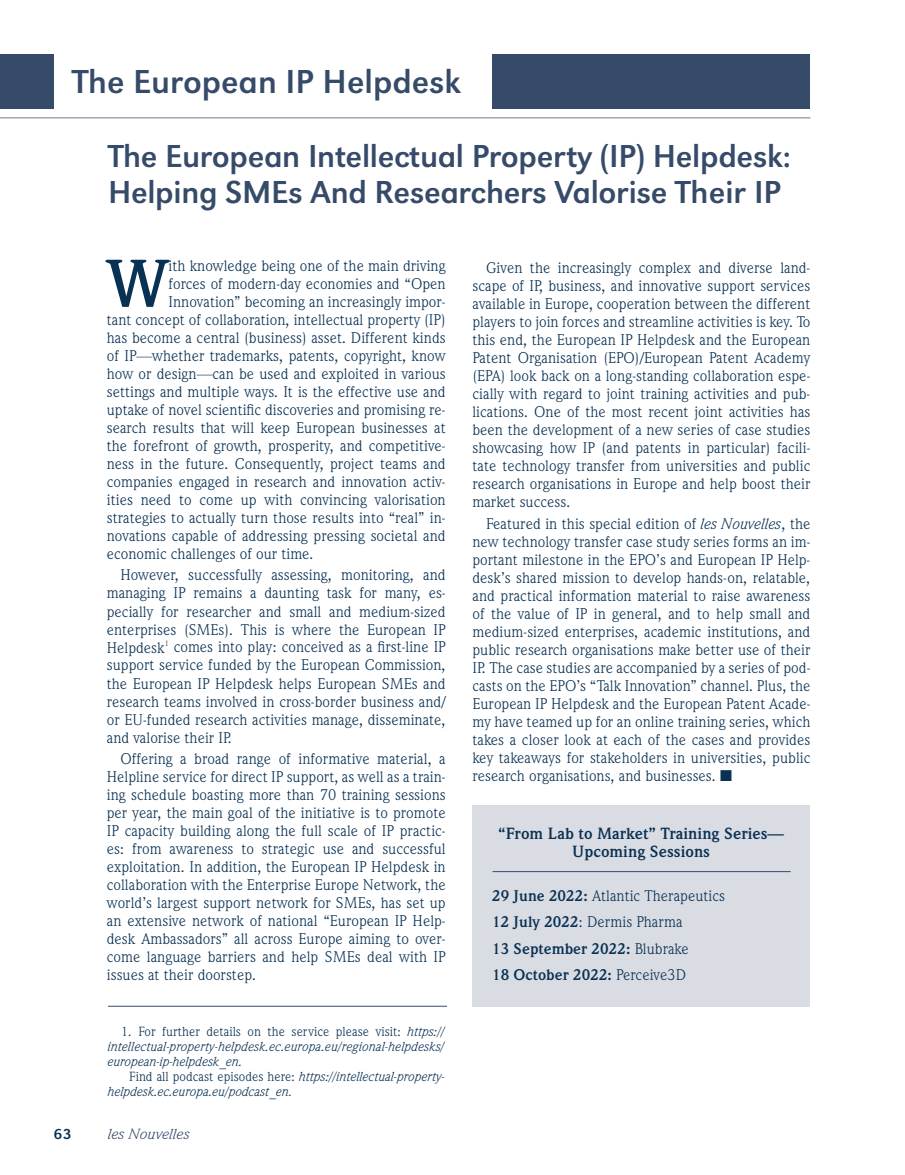
<style>
.page{position:relative;width:905px;height:1175px;background:#fff}
.page>*{position:absolute;margin:0;border:0;box-sizing:border-box;transform-origin:0 0}
.t1{font:700 68.25px "Weidemann IT Cby BT";color:#093153}
.t2{font:34.5px "URW Grotesk T";color:#364a69}
.t3{font:33px/36px "URW Grotesk T";letter-spacing:-.01em;color:#364a69}
.t4{font:700 16.5px/18px "Weidemann IT Cby BT";color:#093153;text-align:center}
.t5{font:15.75px/18px "Weidemann IT Cby BT";color:#093153;text-align:justify}
.t6{font:700 15.75px/26.1px "Weidemann IT Cby BT";color:#093153}
.t7{font:italic 15px "Weidemann IT Cby BT";color:#364a69;scale:1.08 1}
.t8{font:15px "URW Grotesk T";color:#093153;scale:1.08 1}
.t9{font:italic 13.5px/15px "Weidemann IT Cby BT";color:#093153;text-align:justify}
.s1{font-style:normal}
.s2{font-style:italic}
.s3{font-weight:400}
</style>
<div class="page">
<hr style="left:0;top:117px;width:810px;height:1px;background:#a1a4b6">
<div style="left:0;top:54px;width:54px;height:54px;background:#364a69"></div>
<div style="left:492px;top:54px;width:318px;height:54px;background:#364a69"></div>
<hr style="left:108px;top:1005px;width:339px;height:1px;background:#364a69">
<div style="left:472px;top:805px;width:337px;height:201px;background:#dadce3"></div>
<hr style="left:492px;top:871px;width:298px;height:1px;background:#364a69">
<h2 class="t2" style="left:72px;top:62px;width:391px">The European IP Helpdesk</h2>
<h3 class="t3" style="left:108px;top:138px;width:684px">The European Intellectual Property (IP) Helpdesk:<br>Helping SMEs And Researchers Valorise Their IP</h3>
<h1 class="t1" style="left:107px;top:240px;width:63px">W</h1>
<p class="t5" style="left:168px;top:256px;width:279px">ith knowledge being one of the main driving</p>
<p class="t5" style="left:168px;top:274px;width:279px">forces of modern-day economies and “Open</p>
<p class="t5" style="left:168px;top:292px;width:279px">Innovation” becoming an increasingly impor-</p>
<p class="t5" style="left:107px;top:310px;width:340px">tant concept of collaboration, intellectual property (IP)</p>
<p class="t5" style="left:107px;top:328px;width:340px">has become a central (business) asset. Different kinds</p>
<p class="t5" style="left:107px;top:346px;width:340px">of IP—whether trademarks, patents, copyright, know</p>
<p class="t5" style="left:107px;top:364px;width:340px">how or design—can be used and exploited in various</p>
<p class="t5" style="left:107px;top:382px;width:340px">settings and multiple ways. It is the effective use and</p>
<p class="t5" style="left:107px;top:400px;width:340px">uptake of novel scientific discoveries and promising re-</p>
<p class="t5" style="left:107px;top:418px;width:340px">search results that will keep European businesses at</p>
<p class="t5" style="left:107px;top:436px;width:340px">the forefront of growth, prosperity, and competitive-</p>
<p class="t5" style="left:107px;top:454px;width:340px">ness in the future. Consequently, project teams and</p>
<p class="t5" style="left:107px;top:472px;width:340px">companies engaged in research and innovation activ-</p>
<p class="t5" style="left:107px;top:490px;width:340px">ities need to come up with convincing valorisation</p>
<p class="t5" style="left:107px;top:508px;width:340px">strategies to actually turn those results into “real” in-</p>
<p class="t5" style="left:107px;top:526px;width:340px">novations capable of addressing pressing societal and</p>
<p class="t5" style="left:107px;top:544px;width:208px">economic challenges of our time.</p>
<p class="t5" style="left:107px;top:566px;width:340px;text-indent:13px">However, successfully assessing, monitoring, and managing IP remains a daunting task for many, es&shy;pecially for researcher and small and medium-sized enterprises (SMEs). This is where the European IP Helpdesk<sup>1</sup> comes into play: conceived as a first-line IP support service funded by the European Commission, the European IP Helpdesk helps European SMEs and research teams involved in cross-border business and/ or EU-funded research activities manage, disseminate, and valorise their IP.</p>
<p class="t5" style="left:107px;top:749px;width:340px;text-indent:13px">Offering a broad range of informative material, a Helpline service for direct IP support, as well as a train&shy;ing schedule boasting more than 70 training sessions per year, the main goal of the initiative is to promote IP capacity building along the full scale of IP practic&shy;es: from awareness to strategic use and successful exploitation. In addition, the European IP Helpdesk in collaboration with the Enterprise Europe Network, the world’s largest support network for SMEs, has set up an extensive network of national “European IP Help&shy;desk Ambassadors” all across Europe aiming to over&shy;come language barriers and help SMEs deal with IP issues at their doorstep.</p>
<p class="t9" style="left:108px;top:1023px;width:338px;text-indent:14px"><span class="s1">1. For further details on the service please visit:</span> https:// intellectual-property-helpdesk.ec.europa.eu/regional-helpdesks/ european-ip-helpdesk_en.</p>
<p class="t9" style="left:108px;top:1068px;width:338px;text-indent:22px"><span class="s1">Find all podcast episodes here:</span> https://intellectual-property&shy;helpdesk.ec.europa.eu/podcast_en.</p>
<p class="t8" style="left:54px;top:1125px;width:18px">63</p>
<p class="t7" style="left:108px;top:1125px;width:77px">les Nouvelles</p>
<p class="t5" style="left:472px;top:258px;width:339px;text-indent:13px">Given the increasingly complex and diverse land&shy;scape of IP, business, and innovative support services available in Europe, cooperation between the different players to join forces and streamline activities is key. To this end, the European IP Helpdesk and the European Patent Organisation (EPO)/European Patent Academy (EPA) look back on a long-standing collaboration espe&shy;cially with regard to joint training activities and pub&shy;lications. One of the most recent joint activities has been the development of a new series of case studies showcasing how IP (and patents in particular) facili&shy;tate technology transfer from universities and public research organisations in Europe and help boost their market success.</p>
<p class="t5" style="left:472px;top:514px;width:339px;text-indent:13px">Featured in this special edition of <span class="s2">les Nouvelles</span>, the new technology transfer case study series forms an im&shy;portant milestone in the EPO’s and European IP Help&shy;desk’s shared mission to develop hands-on, relatable, and practical information material to raise awareness of the value of IP in general, and to help small and medium-sized enterprises, academic institutions, and public research organisations make better use of their IP. The case studies are accompanied by a series of pod&shy;casts on the EPO’s “Talk Innovation” channel. Plus, the European IP Helpdesk and the European Patent Acade&shy;my have teamed up for an online training series, which takes a closer look at each of the cases and provides key takeaways for stakeholders in universities, public research organisations, and businesses. ■</p>
<p class="t4" style="left:498px;top:824px;width:287px">“From Lab to Market” Training Series—<br>Upcoming Sessions</p>
<p class="t6" style="left:492px;top:882px;width:234px">29 June 2022: <span class="s3">Atlantic Therapeutics<br></span>12 July 2022<span class="s3">: Dermis Pharma<br></span>13 September 2022: <span class="s3">Blubrake<br></span>18 October 2022: <span class="s3">Perceive3D</span></p>
</div>
